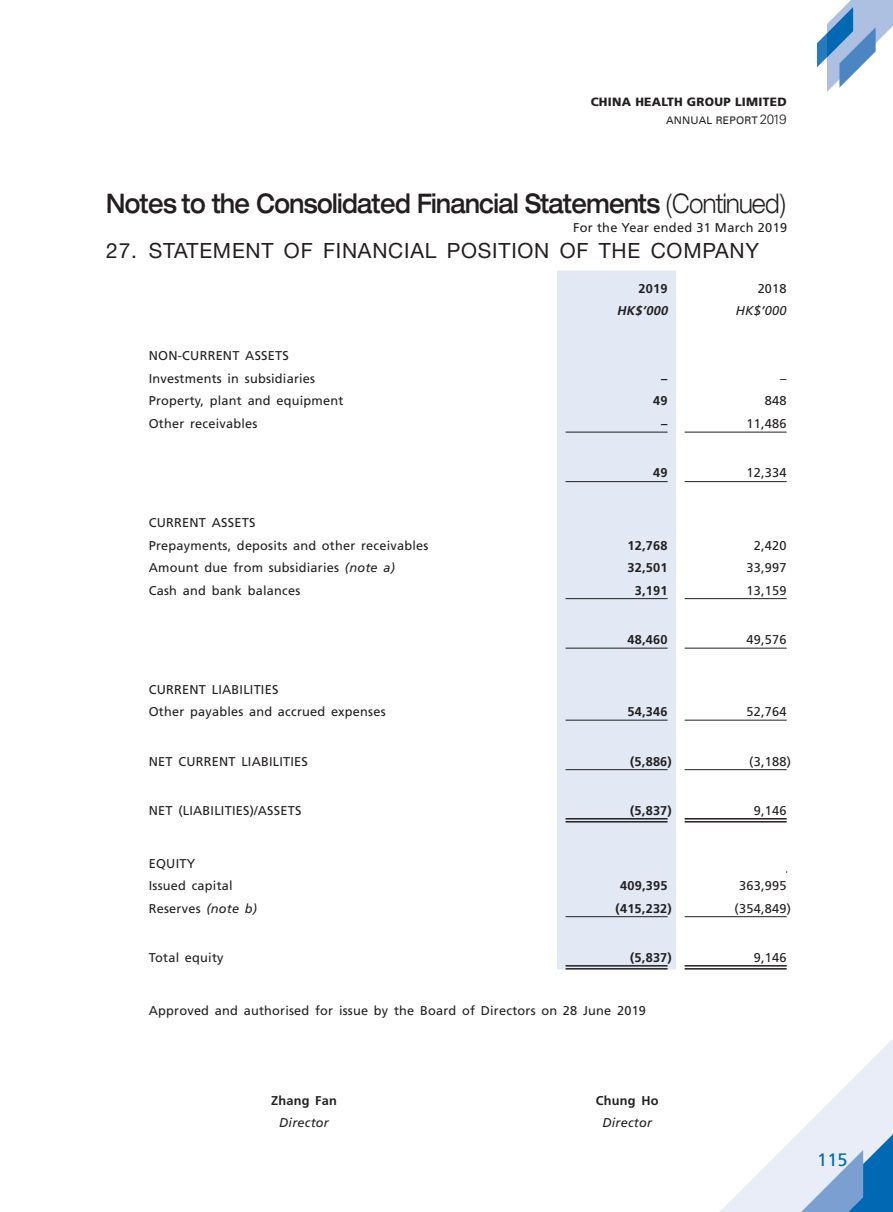
<style>
.page{position:relative;width:893px;height:1212px;background:#fff}
.page>*{position:absolute;margin:0;border:0;box-sizing:border-box;transform-origin:0 0}
.t1{font:500 expanded 27px "Helvetica Neue LT Std";letter-spacing:-.03em;color:#231f20;scale:.8 1}
.t2{font:21px "Helvetica Neue LT Std";letter-spacing:.035em;color:#231f20}
.t3{font:18px "Frutiger LT Std";color:#0168b3}
.t4{font:12.75px/22.5px "Frutiger LT Std";letter-spacing:.015em;color:#231f20}
.t5{font:700 12.75px "Frutiger LT Std";letter-spacing:.015em;color:#231f20}
.t6{font:italic 12.75px "Frutiger LT Std";letter-spacing:.015em;color:#231f20}
.t7{font:italic 700 12.75px "Frutiger LT Std";color:#231f20}
.t8{font:900 12px "Frutiger LT Std";letter-spacing:.025em;color:#231f20}
.t9{font:10.5px "Univers LT Std";letter-spacing:.015em;color:#231f20}
.s1{font-weight:300;font-size:13.5px}
.s2{font-weight:300}
.s3{font-style:italic}
</style>
<div class="page">
<svg style="left:720px;top:1039px;width:173px;height:173px"></svg>
<svg style="left:817px;top:0;width:76px;height:92px"></svg>
<div style="left:557px;top:270px;width:119px;height:699px;background:#e2e9f5"></div>
<hr style="left:566px;top:432px;width:102px;height:1px;background:#231f20">
<hr style="left:685px;top:432px;width:102px;height:1px;background:#231f20">
<hr style="left:566px;top:481px;width:102px;height:1px;background:#231f20">
<hr style="left:685px;top:481px;width:102px;height:1px;background:#231f20">
<hr style="left:566px;top:598px;width:102px;height:1px;background:#231f20">
<hr style="left:685px;top:598px;width:102px;height:1px;background:#231f20">
<hr style="left:566px;top:648px;width:102px;height:1px;background:#231f20">
<hr style="left:685px;top:648px;width:102px;height:1px;background:#231f20">
<hr style="left:566px;top:720px;width:102px;height:1px;background:#231f20">
<hr style="left:685px;top:720px;width:102px;height:1px;background:#231f20">
<hr style="left:566px;top:769px;width:102px;height:1px;background:#231f20">
<hr style="left:685px;top:769px;width:102px;height:1px;background:#231f20">
<hr style="left:566px;top:818px;width:102px;height:1px;background:#231f20">
<hr style="left:566px;top:821px;width:102px;height:1px;background:#231f20">
<hr style="left:685px;top:818px;width:102px;height:1px;background:#231f20">
<hr style="left:685px;top:821px;width:102px;height:1px;background:#231f20">
<hr style="left:566px;top:916px;width:102px;height:1px;background:#231f20">
<hr style="left:685px;top:916px;width:102px;height:1px;background:#231f20">
<hr style="left:566px;top:965px;width:102px;height:1px;background:#231f20">
<hr style="left:566px;top:968px;width:102px;height:1px;background:#231f20">
<hr style="left:685px;top:965px;width:102px;height:1px;background:#231f20">
<hr style="left:685px;top:968px;width:102px;height:1px;background:#231f20">
<p class="t8" style="left:591px;top:98px;width:197px">CHINA HEALTH GROUP LIMITED</p>
<p class="t9" style="left:666px;top:117px;width:122px">ANNUAL REPORT <span class="s1">2019</span></p>
<h1 class="t1" style="left:106px;top:193px;width:852px">Notes to the Consolidated Financial Statements <span class="s2">(Continued)</span></h1>
<p class="t4" style="left:573px;top:217px;width:216px">For the Year ended 31 March 2019</p>
<h2 class="t2" style="left:106px;top:243px;width:654px">27. STATEMENT OF FINANCIAL POSITION OF THE COMPANY</h2>
<p class="t5" style="left:639px;top:283px;width:30px">2019</p>
<p class="t4" style="left:758px;top:278px;width:30px">2018</p>
<p class="t7" style="left:617px;top:306px;width:55px">HK$’000</p>
<p class="t6" style="left:736px;top:306px;width:52px">HK$’000</p>
<p class="t4" style="left:149px;top:346px;width:168px">NON-CURRENT ASSETS<br>Investments in subsidiaries</p>
<p class="t5" style="left:661px;top:373px;width:8px">–</p>
<p class="t4" style="left:780px;top:368px;width:8px">–</p>
<p class="t4" style="left:149px;top:391px;width:196px">Property, plant and equipment</p>
<p class="t5" style="left:653px;top:396px;width:16px">49</p>
<p class="t4" style="left:765px;top:391px;width:23px">848</p>
<p class="t4" style="left:149px;top:413px;width:110px">Other receivables</p>
<p class="t5" style="left:661px;top:418px;width:8px">–</p>
<p class="t4" style="left:747px;top:413px;width:42px">11,486</p>
<p class="t5" style="left:653px;top:468px;width:16px">49</p>
<p class="t4" style="left:747px;top:463px;width:42px">12,334</p>
<p class="t4" style="left:149px;top:512px;width:281px">CURRENT ASSETS<br>Prepayments, deposits and other receivables</p>
<p class="t5" style="left:628px;top:540px;width:42px">12,768</p>
<p class="t4" style="left:754px;top:535px;width:34px">2,420</p>
<p class="t4" style="left:149px;top:557px;width:248px">Amount due from subsidiaries <span class="s3">(note a)</span></p>
<p class="t5" style="left:628px;top:562px;width:42px">32,501</p>
<p class="t4" style="left:747px;top:557px;width:42px">33,997</p>
<p class="t4" style="left:149px;top:580px;width:153px">Cash and bank balances</p>
<p class="t5" style="left:635px;top:585px;width:34px">3,191</p>
<p class="t4" style="left:747px;top:580px;width:42px">13,159</p>
<p class="t5" style="left:628px;top:634px;width:42px">48,460</p>
<p class="t4" style="left:747px;top:629px;width:42px">49,576</p>
<p class="t4" style="left:149px;top:679px;width:238px">CURRENT LIABILITIES<br>Other payables and accrued expenses</p>
<p class="t5" style="left:628px;top:706px;width:42px">54,346</p>
<p class="t4" style="left:747px;top:701px;width:42px">52,764</p>
<p class="t4" style="left:149px;top:751px;width:161px">NET CURRENT LIABILITIES</p>
<p class="t5" style="left:630px;top:756px;width:43px">(5,886)</p>
<p class="t4" style="left:749px;top:751px;width:43px">(3,188)</p>
<p class="t4" style="left:149px;top:800px;width:154px">NET (LIABILITIES)/ASSETS</p>
<p class="t5" style="left:630px;top:805px;width:43px">(5,837)</p>
<p class="t4" style="left:754px;top:800px;width:34px">9,146</p>
<p class="t4" style="left:149px;top:853px;width:85px">EQUITY<br>Issued capital</p>
<p class="t5" style="left:620px;top:880px;width:49px">409,395</p>
<p class="t4" style="left:739px;top:875px;width:49px">363,995</p>
<p class="t4" style="left:149px;top:898px;width:110px">Reserves <span class="s3">(note b)</span></p>
<p class="t5" style="left:616px;top:903px;width:58px">(415,232)</p>
<p class="t4" style="left:735px;top:898px;width:58px">(354,849)</p>
<p class="t4" style="left:149px;top:947px;width:76px">Total equity</p>
<p class="t5" style="left:630px;top:952px;width:43px">(5,837)</p>
<p class="t4" style="left:754px;top:947px;width:34px">9,146</p>
<p class="t4" style="left:149px;top:1000px;width:499px">Approved and authorised for issue by the Board of Directors on 28 June 2019</p>
<p class="t5" style="left:271px;top:1095px;width:67px">Zhang Fan</p>
<p class="t5" style="left:596px;top:1095px;width:64px">Chung Ho</p>
<p class="t6" style="left:279px;top:1117px;width:51px">Director</p>
<p class="t6" style="left:602px;top:1117px;width:51px">Director</p>
<h3 class="t3" style="left:817px;top:1153px;width:32px">115</h3>
</div>
